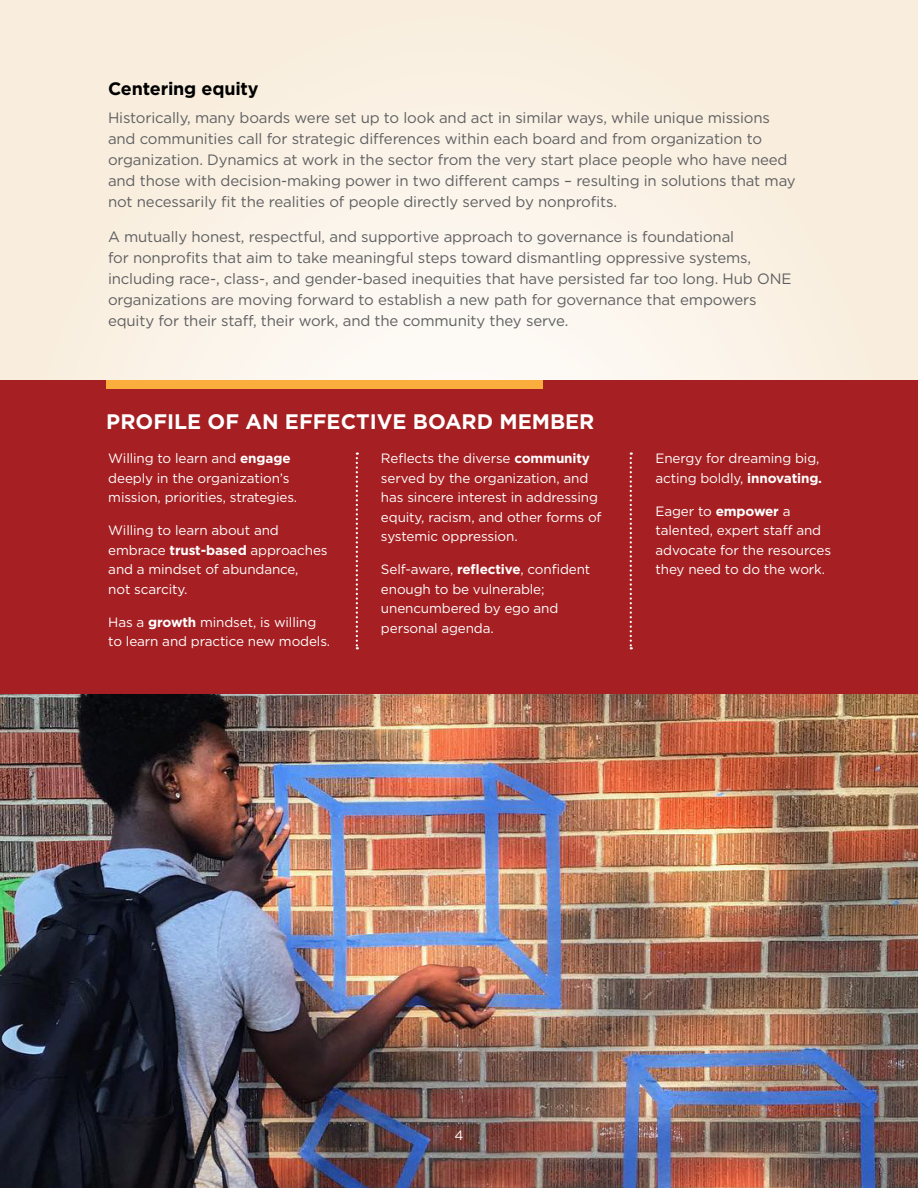
<style>
.page{position:relative;width:918px;height:1188px;background:#fff}
.page>*{position:absolute;margin:0;border:0;box-sizing:border-box;transform-origin:0 0}
.t1{font:700 21px "Gotham";color:#fff}
.t2{font:700 18px "Gotham";letter-spacing:-.01em;color:#000}
.t3{font:15px/21px "Gotham";letter-spacing:-.01em;color:#5f6062}
.t4{font:13.5px/19.5px "Gotham";letter-spacing:-.01em;color:#fff}
.s1{font-weight:700}
</style>
<div class="page">
<svg style="left:0;top:0;width:918px;height:380px;background:#faf1e3"></svg>
<img style="left:0;top:693px;width:918px;height:495px">
<div style="left:0;top:380px;width:918px;height:313px;background:#a61f22"></div>
<div style="left:107px;top:380px;width:436px;height:9px;background:#fbae3d"></div>
<svg style="left:630px;top:452px;width:2px;height:197px"></svg>
<svg style="left:356px;top:452px;width:2px;height:197px"></svg>
<p class="t2" style="left:108px;top:77px;width:152px">Centering equity</p>
<p class="t3" style="left:108px;top:107px;width:689px">Historically, many boards were set up to look and act in similar ways, while unique missions and communities call for strategic differences within each board and from organization to organization. Dynamics at work in the sector from the very start place people who have need and those with decision-making power in two different camps – resulting in solutions that may not necessarily fit the realities of people directly served by nonprofits.</p>
<p class="t3" style="left:108px;top:226px;width:685px">A mutually honest, respectful, and supportive approach to governance is foundational<br>for nonprofits that aim to take meaningful steps toward dismantling oppressive systems, including race-, class-, and gender-based inequities that have persisted far too long. Hub ONE organizations are moving forward to establish a new path for governance that empowers equity for their staff, their work, and the community they serve.</p>
<h1 class="t1" style="left:106px;top:408px;width:490px">PROFILE OF AN EFFECTIVE BOARD MEMBER</h1>
<p class="t4" style="left:108px;top:449px;width:190px">Willing to learn and <span class="s1">engage </span>deeply in the organization’s mission, priorities, strategies.</p>
<p class="t4" style="left:108px;top:521px;width:221px">Willing to learn about and embrace <span class="s1">trust-based</span> approaches and a mindset of abundance,<br>not scarcity.</p>
<p class="t4" style="left:108px;top:612px;width:223px">Has a <span class="s1">growth</span> mindset, is willing to learn and practice new models.</p>
<p class="t4" style="left:381px;top:449px;width:222px">Reflects the diverse <span class="s1">community </span>served by the organization, and has sincere interest in addressing equity, racism, and other forms of systemic oppression.</p>
<p class="t4" style="left:381px;top:560px;width:211px">Self-aware, <span class="s1">reflective</span>, confident enough to be vulnerable; unencumbered by ego and personal agenda.</p>
<p class="t4" style="left:656px;top:449px;width:168px">Energy for dreaming big, acting boldly, <span class="s1">innovating.</span></p>
<p class="t4" style="left:656px;top:501px;width:177px">Eager to <span class="s1">empower</span> a talented, expert staff and advocate for the resources they need to do the work.</p>
<p class="t4" style="left:454px;top:1126px;width:11px">4</p>
</div>
